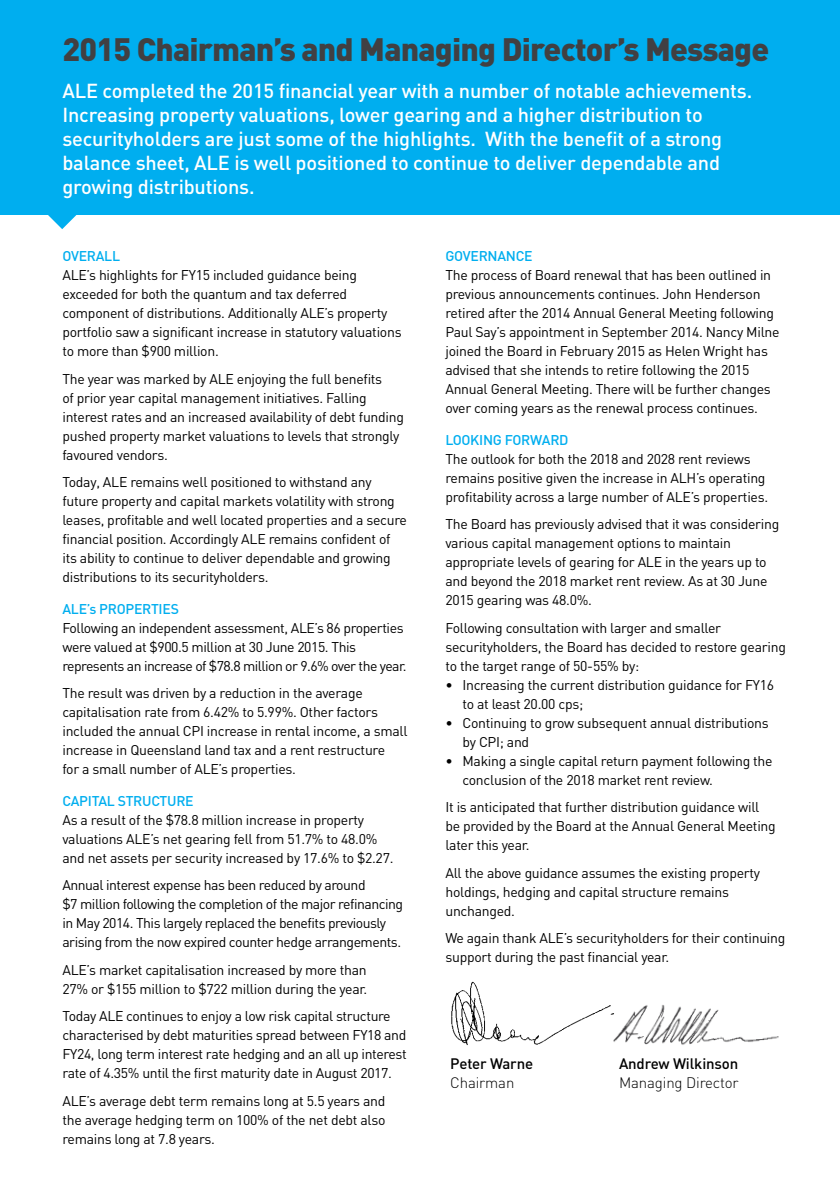
<style>
.page{position:relative;width:840px;height:1191px;background:#fff}
.page>*{position:absolute;margin:0;border:0;box-sizing:border-box;transform-origin:0 0}
.t1{font:900 32px "DIN";letter-spacing:-.025em;color:#414042}
.t2{font:500 20px/24px "DIN";letter-spacing:-.01em;color:#fff}
.t3{font:500 15px "DIN";letter-spacing:-.01em;color:#000}
.t4{font:300 15px "DIN";letter-spacing:-.01em;color:#000}
.t5{font:14px/19px "DIN";letter-spacing:-.02em;color:#000}
.t6{font:500 14px "DIN";letter-spacing:-.02em;color:#00aeef}
</style>
<div class="page">
<div style="left:0;top:0;width:839px;height:215px;background:#00aeef"></div>
<img style="left:451px;top:981px;width:158px;height:64px">
<img style="left:609px;top:1005px;width:170px;height:40px">
<svg style="left:48px;top:215px;width:29px;height:14px"></svg>
<h1 class="t1" style="left:62px;top:28px;width:708px">2015 Chairman’s and Managing Director’s Message</h1>
<p class="t2" style="left:62px;top:78px;width:691px">ALE completed the 2015 financial year with a number of notable achievements.<br>I ncreasing property valuations, lower gearing and a higher distribution to securityholders are just some of the highlights. With the benefit of a strong balance sheet, ALE is well positioned to continue to deliver dependable and growing distributions.</p>
<p class="t6" style="left:62px;top:247px;width:59px">OVERALL</p>
<p class="t5" style="left:62px;top:265px;width:340px">ALE’s highlights for FY15 included guidance being exceeded for both the quantum and tax deferred component of distributions. Additionally ALE’s property portfolio saw a significant increase in statutory valuations to more than $900 million.</p>
<p class="t5" style="left:62px;top:369px;width:343px">The year was marked by ALE enjoying the full benefits<br>of prior year capital management initiatives. Falling interest rates and an increased availability of debt funding pushed property market valuations to levels that strongly favoured vendors.</p>
<p class="t5" style="left:62px;top:472px;width:346px">Today, ALE remains well positioned to withstand any future property and capital markets volatility with strong leases, profitable and well located properties and a secure financial position. Accordingly ALE remains confident of its ability to continue to deliver dependable and growing distributions to its securityholders.</p>
<p class="t6" style="left:62px;top:599px;width:97px">ALE’s PROPERTIES</p>
<p class="t5" style="left:62px;top:618px;width:345px">Following an independent assessment, ALE’s 86 properties were valued at $900.5 million at 30 June 2015. This represents an increase of $78.8 million or 9.6% over the year.</p>
<p class="t5" style="left:62px;top:683px;width:346px">The result was driven by a reduction in the average capitalisation rate from 6.42% to 5.99%. Other factors included the annual CPI increase in rental income, a small increase in Queensland land tax and a rent restructure<br>for a small number of ALE’s properties.</p>
<p class="t6" style="left:62px;top:791px;width:9px">CAPITA</p>
<p class="t6" style="left:107px;top:791px;width:88px">L structure</p>
<p class="t5" style="left:62px;top:809px;width:332px">As a result of the $78.8 million increase in property valuations ALE’s net gearing fell from 51.7% to 48.0% and net assets per security increased by 17.6% to $2.27.</p>
<p class="t5" style="left:62px;top:875px;width:342px">Annual interest expense has been reduced by around<br>$7 million following the completion of the major refinancing in May 2014. This largely replaced the benefits previously arising from the now expired counter hedge arrangements.</p>
<p class="t5" style="left:62px;top:959px;width:306px">ALE’s market capitalisation increased by more than<br>27% or $155 million to $722 million during the year.</p>
<p class="t5" style="left:62px;top:1006px;width:345px">Today ALE continues to enjoy a low risk capital structure characterised by debt maturities spread between FY18 and FY24, long term interest rate hedging and an all up interest rate of 4.35% until the first maturity date in August 2017.</p>
<p class="t5" style="left:62px;top:1090px;width:324px;text-align:justify">ALE’s average debt term remains long at 5.5 years and the average hedging term on 100% of the net debt also remains long at 7.8 years.</p>
<p class="t6" style="left:445px;top:247px;width:52px">GOVERNANCE</p>
<p class="t5" style="left:445px;top:265px;width:335px">The process of Board renewal that has been outlined in previous announcements continues. John Henderson retired after the 2014 Annual General Meeting following Paul Say’s appointment in September 2014. Nancy Milne joined the Board in February 2015 as Helen Wright has advised that she intends to retire following the 2015<br>Annual General Meeting. There will be further changes over coming years as the renewal process continues.</p>
<p class="t6" style="left:445px;top:430px;width:70px">Looking Forw</p>
<p class="t6" style="left:541px;top:430px;width:28px">ard</p>
<p class="t5" style="left:445px;top:449px;width:324px">The outlook for both the 2018 and 2028 rent reviews remains positive given the increase in ALH’s operating profitability across a large number of ALE’s properties.</p>
<p class="t5" style="left:445px;top:514px;width:335px">The Board has previously advised that it was considering various capital management options to maintain appropriate levels of gearing for ALE in the years up to and beyond the 2018 market rent review. As at 30 June 2015 gearing was 48.0%.</p>
<p class="t5" style="left:445px;top:618px;width:342px">Following consultation with larger and smaller securityholders, the Board has decided to restore gearing to the target range of 50-55% by:</p>
<p class="t5" style="left:462px;top:675px;width:313px;text-indent:-17px">• Increasing the current distribution guidance for FY16 to at least 20.00 cps;</p>
<p class="t5" style="left:462px;top:713px;width:308px;text-indent:-17px">• Continuing to grow subsequent annual distributions by CPI; and</p>
<p class="t5" style="left:462px;top:751px;width:311px;text-indent:-17px">• Making a single capital return payment following the conclusion of the 2018 market rent review.</p>
<p class="t5" style="left:445px;top:797px;width:332px">It is anticipated that further distribution guidance will be provided by the Board at the Annual General Meeting later this year.</p>
<p class="t5" style="left:445px;top:863px;width:316px">All the above guidance assumes the existing property holdings, hedging and capital structure remains unchanged.</p>
<p class="t5" style="left:445px;top:928px;width:341px">We again thank ALE’s securityholders for their continuing support during the past financial year.</p>
<p class="t3" style="left:450px;top:1054px;width:84px">Peter Warne</p>
<p class="t4" style="left:450px;top:1073px;width:66px">Chairman</p>
<p class="t3" style="left:618px;top:1054px;width:121px">Andrew Wilkinson</p>
<p class="t4" style="left:618px;top:1073px;width:121px">Managing Director</p>
</div>
